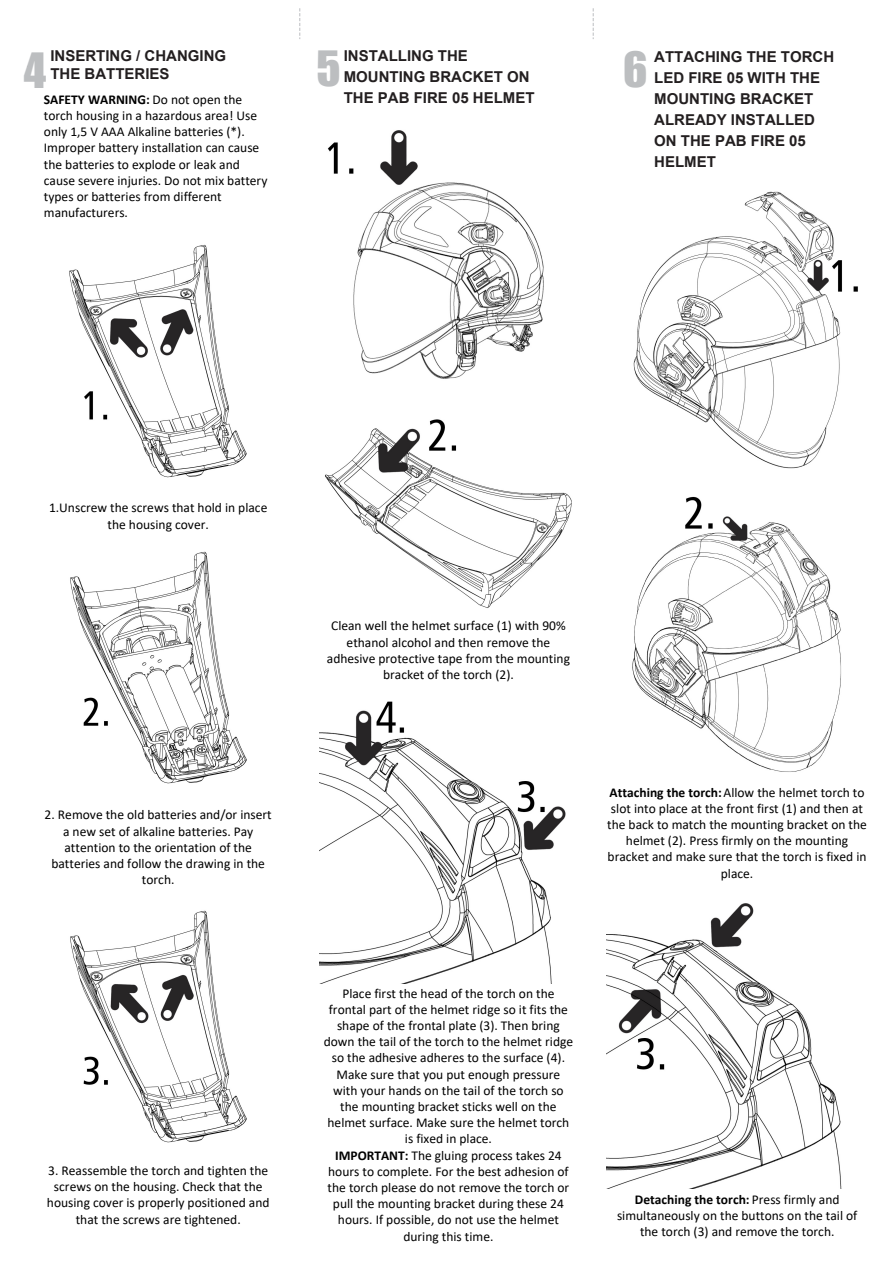
<style>
.page{position:relative;width:893px;height:1263px;background:#fff}
.page>*{position:absolute;margin:0;border:0;box-sizing:border-box;transform-origin:0 0}
.t1{font:45px "Impact";color:#bcbec0}
.t2{font:700 15px/21px "Arial";color:#231f20}
.t3{font:13.5px/16.2px "Calibri";color:#000;text-align:center}
.t4{font:700 13.5px "Calibri";color:#000}
.s1{font-weight:400}
.s2{font-weight:700}
</style>
<div class="page">
<img style="left:325px;top:419px;width:247px;height:189px">
<svg style="left:300px;top:8px;width:1px;height:31px"></svg>
<svg style="left:593px;top:8px;width:1px;height:31px"></svg>
<img style="left:70px;top:551px;width:177px;height:233px">
<img style="left:70px;top:910px;width:177px;height:233px">
<img style="left:69px;top:244px;width:178px;height:234px">
<img style="left:319px;top:701px;width:247px;height:282px">
<img style="left:632px;top:191px;width:226px;height:581px">
<img style="left:607px;top:903px;width:235px;height:285px">
<img style="left:328px;top:130px;width:216px;height:249px">
<h1 class="t1" style="left:24px;top:52px;width:24px">4</h1>
<p class="t2" style="left:50px;top:47px;width:177px;line-height:18px">INSERTING / CHANGING<br>THE BATTERIES</p>
<h1 class="t1" style="left:316px;top:51px;width:26px">5</h1>
<p class="t2" style="left:344px;top:45px;width:187px">INSTALLING THE<br>MOUNTING BRACKET ON</p>
<p class="t4" style="left:44px;top:90px;width:200px">SAFETY WARNING: <span class="s1">Do not open the</span></p>
<p class="t2" style="left:344px;top:87px;width:192px">THE PAB FIRE 05 HELMET</p>
<p class="t3" style="left:44px;top:107px;width:225px;text-align:left">torch housing in a hazardous area! Use only 1,5 V AAA Alkaline batteries (*).<br>Improper battery installation can cause the batteries to explode or leak and cause severe injuries. Do not mix battery types or batteries from different manufacturers.</p>
<h1 class="t1" style="left:623px;top:52px;width:26px">6</h1>
<p class="t2" style="left:654px;top:46px;width:181px">ATTACHING THE TORCH<br>LED FIRE 05 WITH THE<br>MOUNTING BRACKET<br>ALREADY INSTALLED<br>ON THE PAB FIRE 05<br>HELMET</p>
<p class="t3" style="left:49px;top:499px;width:220px">1.Unscrew the screws that hold in place the housing cover.</p>
<p class="t3" style="left:45px;top:806px;width:229px">2. Remove the old batteries and/or insert a new set of alkaline batteries. Pay attention to the orientation of the batteries and follow the drawing in the torch.</p>
<p class="t3" style="left:47px;top:1162px;width:224px">3. Reassemble the torch and tighten the screws on the housing. Check that the housing cover is properly positioned and that the screws are tightened.</p>
<p class="t3" style="left:327px;top:617px;width:245px">Clean well the helmet surface (1) with 90% ethanol alcohol and then remove the adhesive protective tape from the mounting bracket of the torch (2).</p>
<p class="t3" style="left:607px;top:784px;width:261px"><span class="s2">Attaching the torch:</span> Allow the helmet torch to slot into place at the front first (1) and then at the back to match the mounting bracket on the helmet (2). Press firmly on the mounting bracket and make sure that the torch is fixed in place.</p>
<p class="t3" style="left:324px;top:985px;width:251px">Place first the head of the torch on the frontal part of the helmet ridge so it fits the shape of the frontal plate (3). Then bring down the tail of the torch to the helmet ridge so the adhesive adheres to the surface (4).<br>Make sure that you put enough pressure with your hands on the tail of the torch so the mounting bracket sticks well on the helmet surface. Make sure the helmet torch is fixed in place.<br><span class="s2">IMPORTANT:</span> The gluing process takes 24 hours to complete. For the best adhesion of the torch please do not remove the torch or pull the mounting bracket during these 24 hours. If possible, do not use the helmet during this time.</p>
<p class="t3" style="left:617px;top:1191px;width:242px"><span class="s2">Detaching the torch:</span> Press firmly and simultaneously on the buttons on the tail of the torch (3) and remove the torch.</p>
</div>
